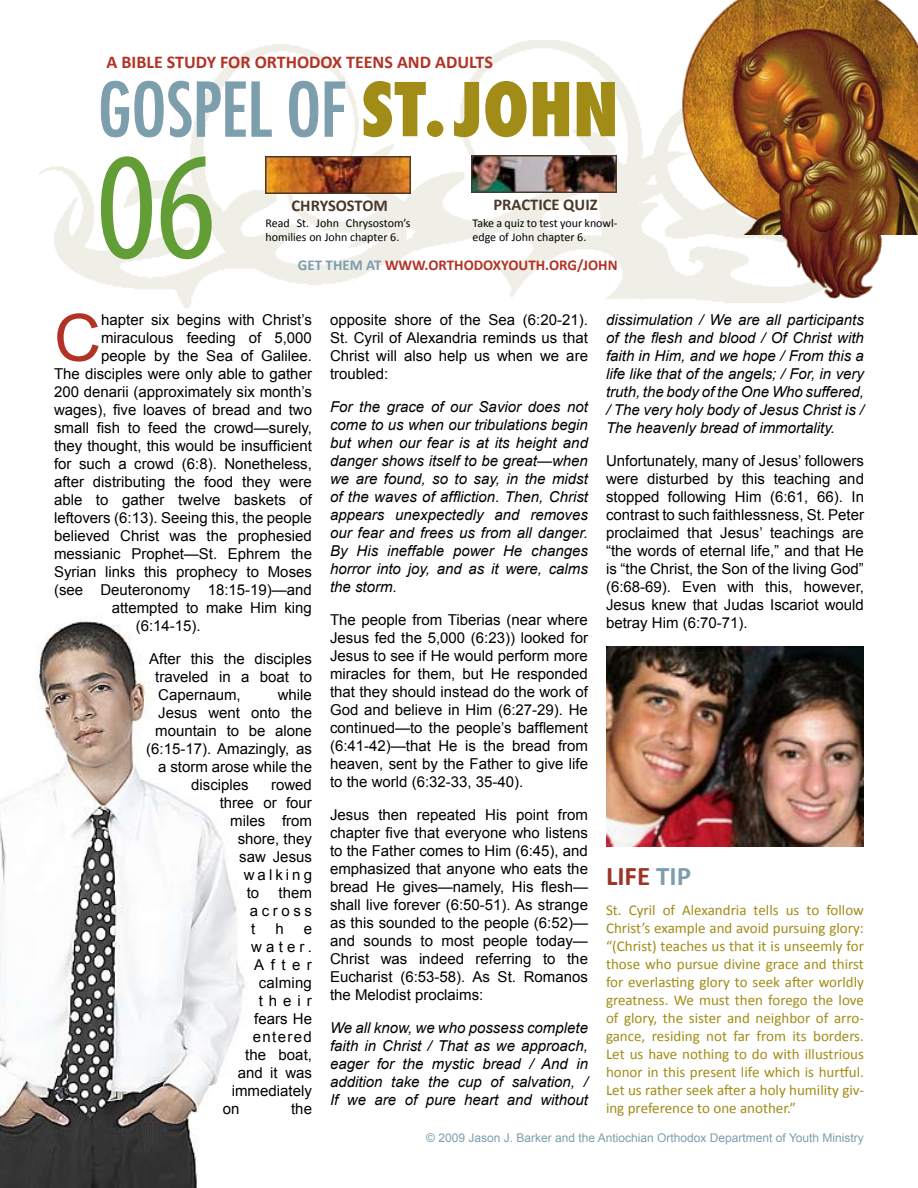
<style>
.page{position:relative;width:918px;height:1188px;background:#fff}
.page>*{position:absolute;margin:0;border:0;box-sizing:border-box;transform-origin:0 0}
.t1{font:condensed 154.5px "Myriad Pro";color:#629e35}
.t2{font:500 condensed 72px "Futura";color:#7d9ead}
.t3{font:65.25px "Arial";color:#b23326}
.t4{font:700 27px "Calibri";color:#9e3326}
.t5{font:700 18px "Calibri";color:#b23326}
.t6{font:700 16.5px "Calibri";color:#4a3828}
.t7{font:15px/18px "Arial";color:#000;text-align:justify}
.t8{font:italic 15px/18px "Arial";color:#000;text-align:justify}
.t9{font:15px/18px "Calibri";color:#a18c17;text-align:justify}
.t10{font:700 15px "Calibri";color:#b23326}
.t11{font:15px "Arial";letter-spacing:.205em;color:#000}
.t12{font:15px "Arial";letter-spacing:.095em;color:#000}
.t13{font:12px/14.4px "Calibri";color:#000}
.t14{font:12px "Arial";color:#7d9ead}
.s1{font-weight:800;color:#a18c17}
.s2{color:#7d9ead}
.s3{font-style:normal}
</style>
<div class="page">
<img style="left:39px;top:41px;width:694px;height:268px">
<img style="left:680px;top:0;width:238px;height:234px">
<img style="left:733px;top:28px;width:180px;height:275px">
<svg style="left:101px;top:80px;width:171px;height:58px"></svg>
<svg style="left:289px;top:80px;width:56px;height:58px"></svg>
<img style="left:266px;top:156px;width:145px;height:38px">
<img style="left:471px;top:155px;width:146px;height:38px">
<img style="left:0;top:619px;width:247px;height:569px">
<img style="left:606px;top:647px;width:258px;height:199px">
<p class="t5" style="left:106px;top:50px;width:388px">A BIBLE STUDY FOR ORTHODOX TEENS AND ADULTS</p>
<h2 class="t2" style="left:98px;top:64px;width:522px">GOSPEL OF <span class="s1">ST. JOHN</span></h2>
<h1 class="t1" style="left:97px;top:114px;width:120px">06</h1>
<p class="t6" style="left:494px;top:195px;width:106px">PRACTICE QUIZ</p>
<p class="t13" style="left:472px;top:215px;width:147px">Take a quiz to test your knowl&shy;edge of John chapter 6.</p>
<p class="t10" style="left:298px;top:255px;width:321px"><span class="s2">GET THEM AT</span> WWW.ORTHODOXYOUTH.ORG/JOHN</p>
<p class="t6" style="left:292px;top:195px;width:98px">CHRYSOSTOM</p>
<p class="t13" style="left:266px;top:215px;width:147px">Read St. John Chrysostom’s homilies on John chapter 6.</p>
<h3 class="t3" style="left:54px;top:295px;width:49px">C</h3>
<p class="t7" style="left:101px;top:311px;width:212px">hapter six begins with Christ’s</p>
<p class="t7" style="left:101px;top:329px;width:212px">miraculous feeding of 5,000</p>
<p class="t7" style="left:101px;top:347px;width:212px">people by the Sea of Galilee.</p>
<p class="t7" style="left:54px;top:365px;width:259px">The disciples were only able to gather</p>
<p class="t7" style="left:54px;top:383px;width:259px">200 denarii (approximately six month’s</p>
<p class="t7" style="left:54px;top:401px;width:259px">wages), five loaves of bread and two</p>
<p class="t7" style="left:54px;top:419px;width:259px">small fish to feed the crowd—surely,</p>
<p class="t7" style="left:54px;top:437px;width:259px">they thought, this would be insufficient</p>
<p class="t7" style="left:54px;top:455px;width:259px">for such a crowd (6:8). Nonetheless,</p>
<p class="t7" style="left:54px;top:473px;width:259px">after distributing the food they were</p>
<p class="t7" style="left:54px;top:491px;width:259px">able to gather twelve baskets of</p>
<p class="t7" style="left:54px;top:509px;width:259px">leftovers (6:13). Seeing this, the people</p>
<p class="t7" style="left:54px;top:527px;width:259px">believed Christ was the prophesied</p>
<p class="t7" style="left:54px;top:545px;width:259px">messianic Prophet—St. Ephrem the</p>
<p class="t7" style="left:54px;top:563px;width:259px">Syrian links this prophecy to Moses</p>
<p class="t7" style="left:54px;top:581px;width:259px">(see Deuteronomy 18:15-19)—and</p>
<p class="t7" style="left:112px;top:599px;width:202px">attempted to make Him king</p>
<p class="t7" style="left:136px;top:617px;width:67px">(6:14-15).</p>
<p class="t7" style="left:155px;top:650px;width:158px;text-indent:-6px">After this the disciples traveled in a boat to Capernaum,</p>
<p class="t7" style="left:278px;top:686px;width:36px">while</p>
<p class="t7" style="left:158px;top:704px;width:155px">Jesus went onto the</p>
<p class="t7" style="left:155px;top:722px;width:158px">mountain to be alone</p>
<p class="t7" style="left:146px;top:740px;width:167px">(6:15-17). Amazingly, as</p>
<p class="t7" style="left:158px;top:758px;width:155px">a storm arose while the</p>
<p class="t7" style="left:191px;top:776px;width:59px">disciples</p>
<p class="t7" style="left:271px;top:776px;width:42px">rowed</p>
<p class="t7" style="left:220px;top:794px;width:94px">three or four</p>
<p class="t7" style="left:230px;top:812px;width:83px">miles from</p>
<p class="t7" style="left:238px;top:830px;width:76px">shore, they</p>
<p class="t7" style="left:239px;top:848px;width:74px">saw Jesus</p>
<p class="t11" style="left:244px;top:865px;width:70px">walking</p>
<p class="t7" style="left:247px;top:884px;width:14px">to</p>
<p class="t7" style="left:250px;top:884px;width:64px;text-indent:29px">them across t</p>
<p class="t7" style="left:275px;top:920px;width:10px">h</p>
<p class="t7" style="left:304px;top:920px;width:10px">e</p>
<p class="t7" style="left:251px;top:938px;width:62px">water.</p>
<p class="t7" style="left:254px;top:956px;width:59px">After</p>
<p class="t7" style="left:259px;top:974px;width:55px">calming</p>
<p class="t7" style="left:259px;top:992px;width:55px">their</p>
<p class="t7" style="left:254px;top:1010px;width:59px">fears He</p>
<p class="t12" style="left:253px;top:1027px;width:61px">entered</p>
<p class="t7" style="left:245px;top:1046px;width:68px">the boat,</p>
<p class="t7" style="left:238px;top:1064px;width:76px">and it was</p>
<p class="t7" style="left:232px;top:1082px;width:82px">immediately</p>
<p class="t7" style="left:223px;top:1100px;width:18px">on</p>
<p class="t7" style="left:291px;top:1100px;width:22px">the</p>
<p class="t7" style="left:330px;top:311px;width:259px">opposite shore of the Sea (6:20-21).<br>St. Cyril of Alexandria reminds us that Christ will also help us when we are troubled:</p>
<p class="t8" style="left:330px;top:398px;width:260px">For the grace of our Savior does not come to us when our tribulations begin but when our fear is at its height and danger shows itself to be great—when we are found, so to say, in the midst of the waves of affliction. Then, Christ appears unexpectedly and removes our fear and frees us from all danger.<br>By His ineffable power He changes horror into joy, and as it were, calms the storm<span class="s3">.</span></p>
<p class="t7" style="left:330px;top:611px;width:259px">The people from Tiberias (near where Jesus fed the 5,000 (6:23)) looked for Jesus to see if He would perform more miracles for them, but He responded that they should instead do the work of God and believe in Him (6:27-29). He continued—to the people’s bafflement (6:41-42)—that He is the bread from heaven, sent by the Father to give life to the world (6:32-33, 35-40).</p>
<p class="t7" style="left:330px;top:806px;width:260px">Jesus then repeated His point from chapter five that everyone who listens to the Father comes to Him (6:45), and emphasized that anyone who eats the bread He gives—namely, His flesh— shall live forever (6:50-51). As strange as this sounded to the people (6:52)— and sounds to most people today— Christ was indeed referring to the Eucharist (6:53-58). As St. Romanos the Melodist proclaims:</p>
<p class="t8" style="left:330px;top:1019px;width:259px">We all know, we who possess complete faith in Christ / That as we approach, eager for the mystic bread / And in addition take the cup of salvation, / If we are of pure heart and without</p>
<p class="t8" style="left:606px;top:311px;width:259px">dissimulation / We are all participants of the flesh and blood / Of Christ with faith in Him, and we hope / From this a life like that of the angels; / For, in very truth, the body of the One Who suffered, / The very holy body of Jesus Christ is / The heavenly bread of immortality.</p>
<p class="t7" style="left:606px;top:452px;width:260px">Unfortunately, many of Jesus’ followers were disturbed by this teaching and stopped following Him (6:61, 66). In contrast to such faithlessness, St. Peter proclaimed that Jesus’ teachings are “the words of eternal life,” and that He is “the Christ, the Son of the living God” (6:68-69). Even with this, however, Jesus knew that Judas Iscariot would betray Him (6:70-71).</p>
<h3 class="t4" style="left:606px;top:859px;width:87px">LIFE <span class="s2">TIP</span></h3>
<p class="t9" style="left:606px;top:900px;width:259px">St. Cyril of Alexandria tells us to follow Christ’s example and avoid pursuing glory: “(Christ) teaches us that it is unseemly for those who pursue divine grace and thirst for everlasting glory to seek after worldly greatness. We must then forego the love of glory, the sister and neighbor of arro&shy;gance, residing not far from its borders.<br>Let us have nothing to do with illustrious honor in this present life which is hurtful.<br>Let us rather seek after a holy humility giv&shy;ing preference to one another.”</p>
<p class="t14" style="left:426px;top:1130px;width:439px">© 2009 Jason J. Barker and the Antiochian Orthodox Department of Youth Ministry</p>
</div>
